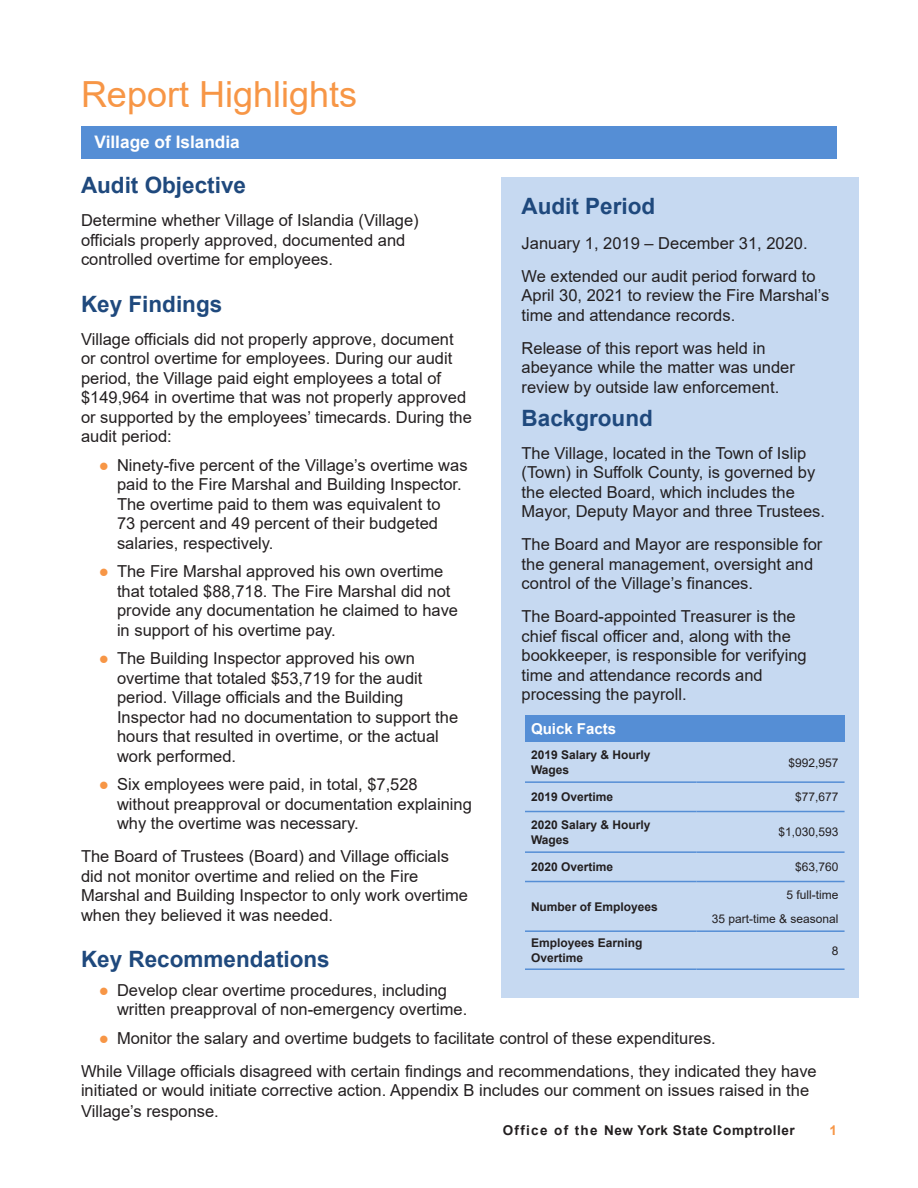
<style>
.page{position:relative;width:918px;height:1188px;background:#fff}
.page>*{position:absolute;margin:0;border:0;box-sizing:border-box;transform-origin:0 0}
.Section_Heads{font:36px "Arial";color:#f79646}
._2_Subheads{font:700 22.5px "Arial";color:#1f497d}
.Body_Text{font:700 22.5px "Arial";color:#1f497d}
.t1{font:700 17.25px "Arial";color:#fff}
.Body_Text-2{font:16.5px/19.5px "Arial";color:#231f20}
.Footnotes{font:700 15px "Arial";color:#fff}
.t2{font:700 13.5px "Arial";letter-spacing:.04em;color:#231f20}
.t3{font:700 13.5px "Arial";color:#f79646}
.Footnotes-2{font:700 12px/15px "Arial";color:#231f20}
.Footnotes-3{font:12px "Arial";color:#231f20}
.s1{color:#f79646}
</style>
<div class="page">
<hr style="left:81px;top:126px;width:756px;height:3px;background:#558ed5">
<div style="left:501px;top:177px;width:357px;height:821px;background:#c6d9f1"></div>
<div style="left:81px;top:128px;width:756px;height:31px;background:#558ed5"></div>
<div style="left:525px;top:715px;width:320px;height:27px;background:#558ed5"></div>
<hr style="left:525px;top:781px;width:172px;height:2px;background:#558ed5">
<hr style="left:697px;top:781px;width:148px;height:2px;background:#558ed5">
<hr style="left:525px;top:811px;width:172px;height:1px;background:#558ed5">
<hr style="left:697px;top:811px;width:148px;height:1px;background:#558ed5">
<hr style="left:525px;top:851px;width:172px;height:2px;background:#558ed5">
<hr style="left:697px;top:851px;width:148px;height:2px;background:#558ed5">
<hr style="left:525px;top:881px;width:172px;height:1px;background:#558ed5">
<hr style="left:697px;top:881px;width:148px;height:1px;background:#558ed5">
<hr style="left:525px;top:930px;width:172px;height:2px;background:#558ed5">
<hr style="left:697px;top:930px;width:148px;height:2px;background:#558ed5">
<hr style="left:525px;top:968px;width:172px;height:2px;background:#558ed5">
<hr style="left:697px;top:968px;width:148px;height:2px;background:#558ed5">
<p class="Section_Heads" style="left:81px;top:70px;width:278px">Report Highlights</p>
<p class="t1" style="left:94px;top:129px;width:147px">Village of Islandia</p>
<p class="_2_Subheads" style="left:81px;top:170px;width:167px">Audit Objective</p>
<p class="Body_Text-2" style="left:81px;top:211px;width:339px">Determine whether Village of Islandia (Village) officials properly approved, documented and controlled overtime for employees.</p>
<p class="_2_Subheads" style="left:81px;top:288px;width:143px">Key Findings</p>
<p class="Body_Text-2" style="left:81px;top:329px;width:392px">Village officials did not properly approve, document or control overtime for employees. During our audit period, the Village paid eight employees a total of $149,964 in overtime that was not properly approved or supported by the employees’ timecards. During the audit period:</p>
<p class="Body_Text-2" style="left:117px;top:455px;width:352px;text-indent:-18px"><span class="s1">●</span> Ninety-five percent of the Village’s overtime was paid to the Fire Marshal and Building Inspector.<br>The overtime paid to them was equivalent to<br>73 percent and 49 percent of their budgeted salaries, respectively.</p>
<p class="Body_Text-2" style="left:117px;top:562px;width:343px;text-indent:-18px"><span class="s1">●</span> The Fire Marshal approved his own overtime that totaled $88,718. The Fire Marshal did not provide any documentation he claimed to have in support of his overtime pay.</p>
<p class="Body_Text-2" style="left:117px;top:649px;width:343px;text-indent:-18px"><span class="s1">●</span> The Building Inspector approved his own overtime that totaled $53,719 for the audit period. Village officials and the Building Inspector had no documentation to support the hours that resulted in overtime, or the actual work performed.</p>
<p class="Body_Text-2" style="left:117px;top:775px;width:356px;text-indent:-18px"><span class="s1">●</span> Six employees were paid, in total, $7,528 without preapproval or documentation explaining why the overtime was necessary.</p>
<p class="Body_Text-2" style="left:81px;top:847px;width:388px">The Board of Trustees (Board) and Village officials did not monitor overtime and relied on the Fire Marshal and Building Inspector to only work overtime when they believed it was needed.</p>
<p class="_2_Subheads" style="left:81px;top:944px;width:250px">Key Recommendations</p>
<p class="Body_Text-2" style="left:117px;top:980px;width:352px;text-indent:-18px"><span class="s1">●</span> Develop clear overtime procedures, including written preapproval of non-emergency overtime.</p>
<p class="Body_Text-2" style="left:99px;top:1028px;width:618px"><span class="s1">●</span> Monitor the salary and overtime budgets to facilitate control of these expenditures.</p>
<p class="Body_Text-2" style="left:81px;top:1061px;width:737px">While Village officials disagreed with certain findings and recommendations, they indicated they have initiated or would initiate corrective action. Appendix B includes our comment on issues raised in the</p>
<p class="Body_Text-2" style="left:81px;top:1102px;width:139px">Village’s response.</p>
<p class="_2_Subheads" style="left:522px;top:191px;width:135px">Audit Period</p>
<p class="Body_Text-2" style="left:522px;top:233px;width:288px">January 1, 2019 – December 31, 2020.</p>
<p class="Body_Text-2" style="left:522px;top:266px;width:309px">We extended our audit period forward to<br>April 30, 2021 to review the Fire Marshal’s time and attendance records.</p>
<p class="Body_Text-2" style="left:522px;top:338px;width:275px">Release of this report was held in abeyance while the matter was under review by outside law enforcement.</p>
<p class="Body_Text" style="left:522px;top:402px;width:133px">Background</p>
<p class="Body_Text-2" style="left:522px;top:443px;width:305px">The Village, located in the Town of Islip (Town) in Suffolk County, is governed by the elected Board, which includes the Mayor, Deputy Mayor and three Trustees.</p>
<p class="Body_Text-2" style="left:522px;top:535px;width:302px">The Board and Mayor are responsible for the general management, oversight and control of the Village’s finances.</p>
<p class="Body_Text-2" style="left:522px;top:607px;width:287px">The Board-appointed Treasurer is the chief fiscal officer and, along with the bookkeeper, is responsible for verifying time and attendance records and processing the payroll.</p>
<p class="Footnotes" style="left:531px;top:718px;width:87px">Quick Facts</p>
<p class="Footnotes-2" style="left:531px;top:747px;width:121px">2019 Salary &amp; Hourly<br>Wages</p>
<p class="Footnotes-3" style="left:789px;top:754px;width:52px">$992,957</p>
<p class="Footnotes-2" style="left:531px;top:790px;width:84px">2019 Overtime</p>
<p class="Footnotes-3" style="left:795px;top:789px;width:45px">$77,677</p>
<p class="Footnotes-2" style="left:531px;top:817px;width:121px">2020 Salary &amp; Hourly<br>Wages</p>
<p class="Footnotes-3" style="left:779px;top:824px;width:62px">$1,030,593</p>
<p class="Footnotes-2" style="left:531px;top:860px;width:84px">2020 Overtime</p>
<p class="Footnotes-3" style="left:795px;top:859px;width:45px">$63,760</p>
<p class="Footnotes-2" style="left:531px;top:899px;width:128px">Number of Employees</p>
<p class="Footnotes-3" style="left:787px;top:886px;width:54px">5 full-time</p>
<p class="Footnotes-3" style="left:712px;top:910px;width:128px">35 part-time &amp; seasonal</p>
<p class="Footnotes-2" style="left:531px;top:936px;width:113px">Employees Earning<br>Overtime</p>
<p class="Footnotes-3" style="left:832px;top:942px;width:8px">8</p>
<p class="t2" style="left:503px;top:1121px;width:294px">Office of the New York State Comptroller</p>
<p class="t3" style="left:829px;top:1121px;width:9px">1</p>
</div>
